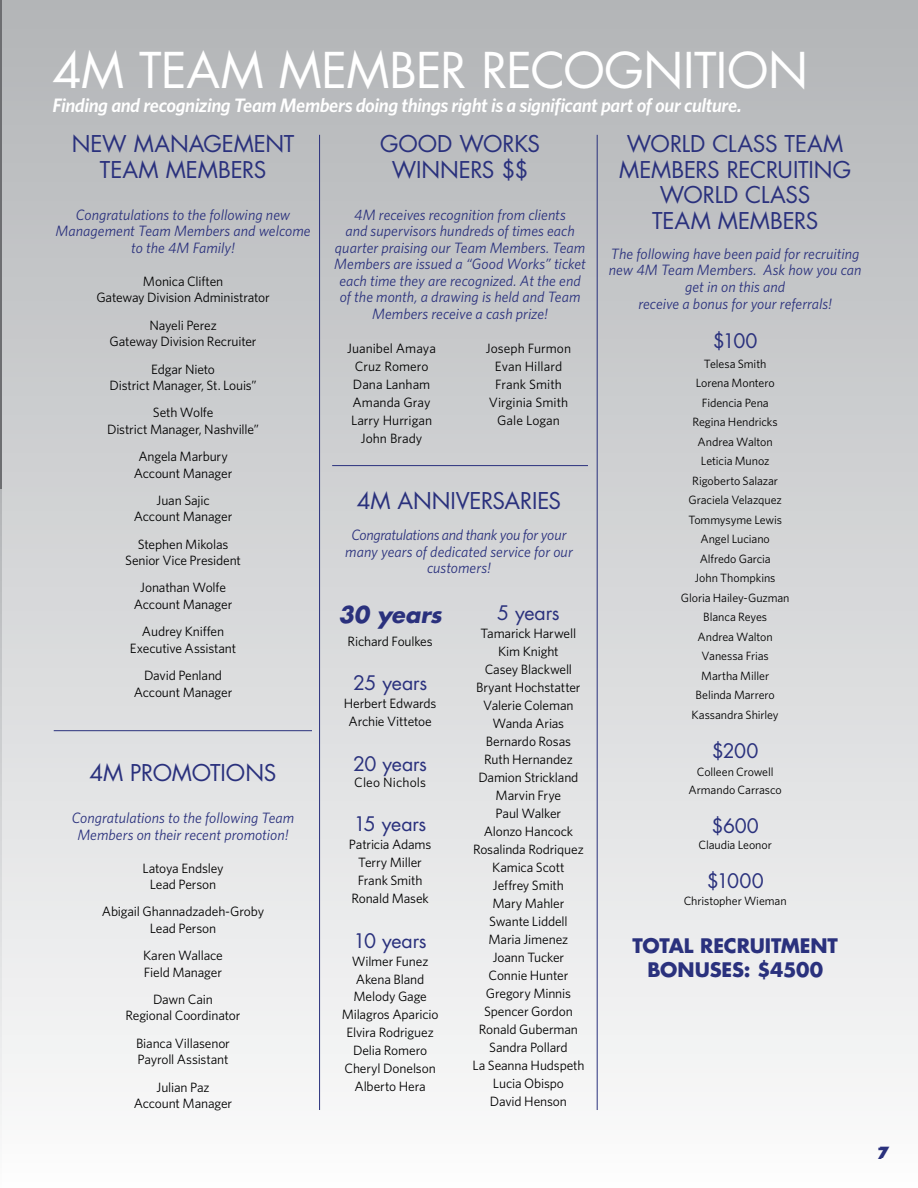
<style>
.page{position:relative;width:918px;height:1188px;background:#fff}
.page>*{position:absolute;margin:0;border:0;box-sizing:border-box;transform-origin:0 0}
.t1{font:48px "Futura";letter-spacing:-.01em;color:#fff}
.t2{font:22.5px/25.5px "Futura";letter-spacing:-.01em;color:#2a317d;text-align:center}
.t3{font:italic 700 22.5px "Futura";color:#2a317d}
.t4{font:italic 600 19.5px "Whitney";letter-spacing:-.02em;color:#fff}
.t5{font:19.5px "Futura";letter-spacing:-.02em;color:#2a317d}
.t6{font:700 19.5px/24px "Futura";letter-spacing:-.01em;color:#2a317d;text-align:center}
.t7{font:italic 15px/16.5px "Whitney";color:#2a317d;text-align:center}
.t8{font:700 15px "Futura";color:#2a317d}
.t9{font:13.5px/18px "Whitney";letter-spacing:-.01em;color:#000;text-align:center}
.t10{font:13.5px "Whitney";letter-spacing:.01em;color:#000}
.t11{font:12px/19.5px "Whitney";letter-spacing:-.005em;color:#000;text-align:center}
</style>
<div class="page">
<div style="left:0;top:0;width:918px;height:1188px;background:linear-gradient(to bottom,#b2b5b7,#fbfbfc)"></div>
<svg style="left:0;top:488px;width:2px;height:700px"></svg>
<hr style="left:0;top:0;width:2px;height:488px;background:#6d6e71">
<hr style="left:319px;top:135px;width:1px;height:975px;background:#2a317d">
<hr style="left:597px;top:135px;width:1px;height:975px;background:#2a317d">
<hr style="left:332px;top:465px;width:256px;height:1px;background:#2a317d">
<hr style="left:54px;top:730px;width:258px;height:1px;background:#2a317d">
<h1 class="t1" style="left:52px;top:37px;width:757px">4M TEAM MEMBER RECOGNITION</h1>
<h3 class="t4" style="left:52px;top:93px;width:691px">Finding and recognizing Team Members doing things right is a significant part of our culture.</h3>
<h2 class="t2" style="left:380px;top:131px;width:161px">GOOD WORKS<br>WINNERS $$</h2>
<p class="t7" style="left:334px;top:206px;width:253px">4M receives recognition from clients<br>and supervisors hundreds of times each quarter praising our Team Members. Team Members are issued a “Good Works” ticket each time they are recognized. At the end of the month, a drawing is held and Team Members receive a cash prize!</p>
<p class="t9" style="left:347px;top:339px;width:90px">Juanibel Amaya<br>Cruz Romero<br>Dana Lanham<br>Amanda Gray<br>Larry Hurrigan<br>John Brady</p>
<p class="t9" style="left:486px;top:339px;width:87px">Joseph Furmon<br>Evan Hillard<br>Frank Smith<br>Virginia Smith<br>Gale Logan</p>
<h2 class="t2" style="left:72px;top:131px;width:224px">NEW MANAGEMENT<br>TEAM MEMBERS</h2>
<p class="t7" style="left:56px;top:206px;width:256px">Congratulations to the following new<br>Management Team Members and welcome to the 4M Family!</p>
<p class="t9" style="left:96px;top:273px;width:175px;line-height:16.5px">Monica Cliften<br>Gateway Division Administrator</p>
<p class="t9" style="left:110px;top:316px;width:148px;line-height:16.5px">Nayeli Perez<br>Gateway Division Recruiter</p>
<p class="t9" style="left:109px;top:360px;width:149px;line-height:16.5px">Edgar Nieto<br>District Manager, St. Louis”</p>
<p class="t9" style="left:107px;top:404px;width:154px;line-height:16.5px">Seth Wolfe<br>District Manager, Nashville”</p>
<p class="t9" style="left:134px;top:448px;width:100px;line-height:16.5px">Angela Marbury<br>Account Manager</p>
<p class="t9" style="left:134px;top:492px;width:100px;line-height:16.5px">Juan Sajic<br>Account Manager</p>
<p class="t9" style="left:125px;top:535px;width:117px;line-height:16.5px">Stephen Mikolas<br>Senior Vice President</p>
<p class="t9" style="left:134px;top:579px;width:100px;line-height:16.5px">Jonathan Wolfe<br>Account Manager</p>
<p class="t9" style="left:130px;top:623px;width:108px;line-height:16.5px">Audrey Kniffen<br>Executive Assistant</p>
<p class="t9" style="left:134px;top:667px;width:100px;line-height:16.5px">David Penland<br>Account Manager</p>
<h2 class="t2" style="left:619px;top:131px;width:234px">WORLD CLASS TEAM<br>MEMBERS RECRUITING<br>WORLD CLASS<br>TEAM MEMBERS</h2>
<p class="t7" style="left:609px;top:245px;width:254px">The following have been paid for recruiting new 4M Team Members. Ask how you can get in on this and<br>receive a bonus for your referrals!</p>
<h3 class="t5" style="left:713px;top:328px;width:46px">$100</h3>
<p class="t11" style="left:681px;top:354px;width:110px">Telesa Smith<br>Lorena Montero<br>Fidencia Pena<br>Regina Hendricks<br>Andrea Walton<br>Leticia Munoz<br>Rigoberto Salazar<br>Graciela Velazquez<br>Tommysyme Lewis<br>Angel Luciano<br>Alfredo Garcia<br>John Thompkins<br>Gloria Hailey-Guzman<br>Blanca Reyes<br>Andrea Walton<br>Vanessa Frias<br>Martha Miller<br>Belinda Marrero<br>Kassandra Shirley</p>
<h3 class="t5" style="left:712px;top:737px;width:48px">$200</h3>
<p class="t11" style="left:689px;top:762px;width:95px;line-height:18px">Colleen Crowell<br>Armando Carrasco</p>
<h3 class="t5" style="left:711px;top:812px;width:49px">$600</h3>
<p class="t11" style="left:699px;top:835px;width:75px">Claudia Leonor</p>
<h3 class="t5" style="left:707px;top:868px;width:58px">$1000</h3>
<p class="t11" style="left:684px;top:891px;width:104px">Christopher Wieman</p>
<h3 class="t6" style="left:632px;top:933px;width:207px">TOTAL RECRUITMENT<br>BONUSES: $4500</h3>
<h2 class="t2" style="left:357px;top:488px;width:206px">4M ANNIVERSARIES</h2>
<p class="t7" style="left:345px;top:526px;width:229px">Congratulations and thank you for your many years of dedicated service for our customers!</p>
<h2 class="t3" style="left:338px;top:599px;width:105px">30 years</h2>
<p class="t9" style="left:348px;top:632px;width:87px">Richard Foulkes</p>
<h3 class="t5" style="left:353px;top:670px;width:75px">25 years</h3>
<p class="t9" style="left:344px;top:694px;width:94px">Herbert Edwards<br>Archie Vittetoe</p>
<h3 class="t5" style="left:353px;top:750px;width:75px">20 years</h3>
<p class="t10" style="left:354px;top:774px;width:73px">Cleo Nichols</p>
<h3 class="t5" style="left:354px;top:811px;width:74px">15 years</h3>
<p class="t9" style="left:349px;top:835px;width:84px">Patricia Adams<br>Terry Miller<br>Frank Smith<br>Ronald Masek</p>
<h3 class="t5" style="left:354px;top:927px;width:74px">10 years</h3>
<p class="t9" style="left:342px;top:952px;width:98px">Wilmer Funez<br>Akena Bland<br>Melody Gage<br>Milagros Aparicio<br>Elvira Rodriguez<br>Delia Romero<br>Cheryl Donelson<br>Alberto Hera</p>
<h3 class="t5" style="left:497px;top:599px;width:64px">5 years</h3>
<p class="t9" style="left:472px;top:624px;width:114px">Tamarick Harwell<br>Kim Knight<br>Casey Blackwell<br>Bryant Hochstatter<br>Valerie Coleman<br>Wanda Arias<br>Bernardo Rosas<br>Ruth Hernandez<br>Damion Strickland<br>Marvin Frye<br>Paul Walker<br>Alonzo Hancock<br>Rosalinda Rodriquez<br>Kamica Scott<br>Jeffrey Smith<br>Mary Mahler<br>Swante Liddell<br>Maria Jimenez<br>Joann Tucker<br>Connie Hunter<br>Gregory Minnis<br>Spencer Gordon<br>Ronald Guberman<br>Sandra Pollard<br>La Seanna Hudspeth<br>Lucia Obispo<br>David Henson</p>
<h2 class="t2" style="left:90px;top:760px;width:188px">4M PROMOTIONS</h2>
<p class="t7" style="left:72px;top:809px;width:224px">Congratulations to the following Team<br>Members on their recent promotion!</p>
<p class="t9" style="left:143px;top:859px;width:82px;line-height:16.5px">Latoya Endsley<br>Lead Person</p>
<p class="t9" style="left:102px;top:903px;width:164px;line-height:16.5px">Abigail Ghannadzadeh-Groby<br>Lead Person</p>
<p class="t9" style="left:143px;top:947px;width:81px;line-height:16.5px;text-align:left">Karen Wallace<br>Field Manager</p>
<p class="t9" style="left:126px;top:991px;width:116px;line-height:16.5px">Dawn Cain<br>Regional Coordinator</p>
<p class="t9" style="left:136px;top:1035px;width:95px;line-height:16.5px;text-align:left">Bianca Villasenor<br>Payroll Assistant</p>
<p class="t9" style="left:134px;top:1078px;width:100px;line-height:16.5px">Julian Paz<br>Account Manager</p>
<p class="t8" style="left:879px;top:1142px;width:12px">7</p>
</div>
